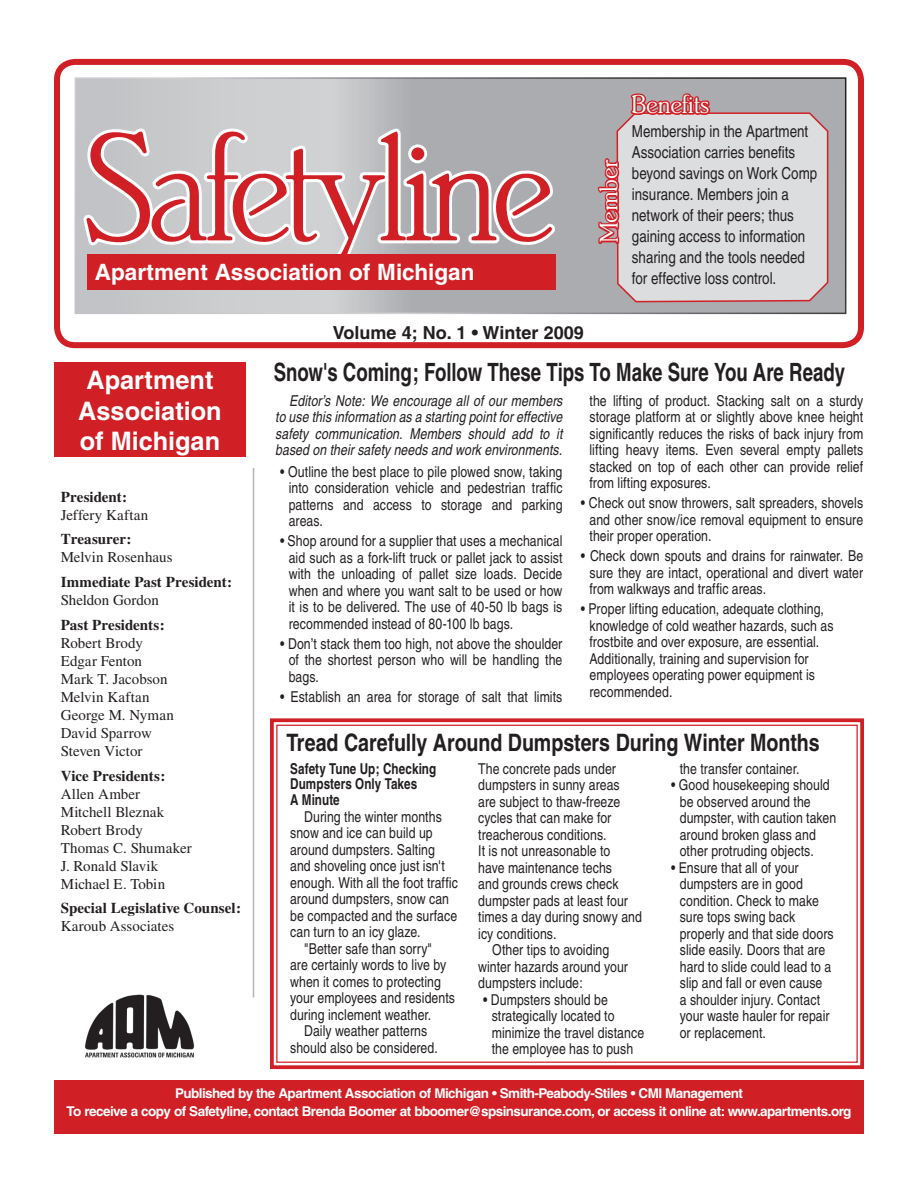
<style>
.page{position:relative;width:918px;height:1188px;background:#fff}
.page>*{position:absolute;margin:0;border:0;box-sizing:border-box;transform-origin:0 0}
.t1{font:300 142.5px "OBETH";letter-spacing:-.055em;color:#d02026}
.t2{font:700 condensed 25.5px/30.6px "Helvetica";color:#fff;text-align:center;scale:1.21 1}
.t3{font:700 condensed 25.2px "Helvetica";letter-spacing:-.005em;color:#231f20;scale:.9 1}
.t4{font:700 condensed 24px "Helvetica";letter-spacing:-.005em;color:#231f20}
.t5{font:300 24px "OBETH";letter-spacing:-.02em;color:#fff;scale:1.1 1}
.t6{font:700 22.5px "Helvetica";color:#fff}
.t7{font:700 18px "Helvetica";color:#231f20}
.t8{font:condensed 16.5px/21px "Helvetica";color:#231f20}
.t9{font:condensed 15px/16.5px "Helvetica";letter-spacing:.005em;color:#231f20;text-align:justify}
.t10{font:15px/18px "Times";color:#231f20}
.t11{font:italic condensed 15px/16.5px "Helvetica";letter-spacing:.005em;color:#231f20;text-align:justify}
.t12{font:700 15px "Times";color:#231f20}
.t13{font:700 condensed 15px/15px "Helvetica";letter-spacing:.005em;color:#231f20;scale:.95 1}
.t14{font:700 13.5px/18px "Helvetica";letter-spacing:-.04em;color:#fff;text-align:center}
</style>
<div class="page">
<svg style="left:270px;top:718px;width:594px;height:352px"></svg>
<div style="left:54px;top:1080px;width:810px;height:54px;background:#d02026"></div>
<div style="left:54px;top:362px;width:192px;height:95px;background:#d02026"></div>
<img style="left:85px;top:994px;width:110px;height:64px">
<hr style="left:253px;top:468px;width:1px;height:529px;background:#b6b7bb">
<div style="left:54px;top:59px;width:810px;height:289px;border:6px solid #d02026;border-radius:18px"></div>
<svg style="left:78px;top:80px;width:765px;height:231px;background:#b9b8bb"></svg>
<div style="left:75px;top:77px;width:771px;height:237px;border:2px solid #fff"></div>
<svg style="left:81px;top:123px;width:481px;height:154px"></svg>
<svg style="left:591px;top:77px;width:238px;height:226px;background:#cfc5c8"></svg>
<div style="left:87px;top:254px;width:468px;height:35px;background:#d02026"></div>
<h1 class="t1" style="left:84px;top:105px;width:473px">Safetyline</h1>
<h3 class="t6" style="left:95px;top:259px;width:381px">Apartment Association of Michigan</h3>
<h3 class="t5" style="left:595px;top:243px;width:78px;rotate:-90deg">Member</h3>
<h3 class="t5" style="left:631px;top:90px;width:73px">Benefits</h3>
<p class="t8" style="left:632px;top:121px;width:187px">Membership in the Apartment<br>Association carries benefits beyond savings on Work Comp insurance. Members join a network of their peers; thus gaining access to information sharing and the tools needed for effective loss control.</p>
<p class="t7" style="left:333px;top:322px;width:252px">Volume 4; No. 1 • Winter 2009</p>
<h2 class="t2" style="left:78px;top:364px;width:120px">Apartment<br>Association of Michigan</h2>
<p class="t12" style="left:61px;top:488px;width:68px">President:</p>
<p class="t10" style="left:61px;top:506px;width:89px">Jeffery Kaftan</p>
<p class="t12" style="left:61px;top:530px;width:72px">Treasurer:</p>
<p class="t10" style="left:61px;top:548px;width:113px">Melvin Rosenhaus</p>
<p class="t12" style="left:61px;top:573px;width:173px">Immediate Past President:</p>
<p class="t10" style="left:61px;top:591px;width:100px">Sheldon Gordon</p>
<p class="t12" style="left:61px;top:616px;width:105px">Past Presidents:</p>
<p class="t10" style="left:61px;top:634px;width:115px">Robert Brody<br>Edgar Fenton<br>Mark T. Jacobson<br>Melvin Kaftan<br>George M. Nyman<br>David Sparrow<br>Steven Victor</p>
<p class="t12" style="left:61px;top:767px;width:106px">Vice Presidents:</p>
<p class="t10" style="left:61px;top:785px;width:133px">Allen Amber<br>Mitchell Bleznak<br>Robert Brody<br>Thomas C. Shumaker<br>J. Ronald Slavik<br>Michael E. Tobin</p>
<p class="t12" style="left:61px;top:899px;width:182px">Special Legislative Counsel:</p>
<p class="t10" style="left:61px;top:917px;width:115px">Karoub Associates</p>
<h3 class="t3" style="left:274px;top:357px;width:636px">Snow's Coming; Follow These Tips To Make Sure You Are Ready</h3>
<p class="t11" style="left:275px;top:392px;width:289px;text-indent:14px">Editor’s Note: We encourage all of our members to use this information as a starting point for effective safety communication. Members should add to it based on their safety needs and work environments.</p>
<p class="t9" style="left:289px;top:463px;width:275px;text-indent:-9px">• Outline the best place to pile plowed snow, taking into consideration vehicle and pedestrian traffic patterns and access to storage and parking areas.</p>
<p class="t9" style="left:289px;top:532px;width:275px;text-indent:-9px">• Shop around for a supplier that uses a mechanical aid such as a fork-lift truck or pallet jack to assist with the unloading of pallet size loads. Decide when and where you want salt to be used or how it is to be delivered. The use of 40-50 lb bags is recommended instead of 80-100 lb bags.</p>
<p class="t9" style="left:289px;top:635px;width:275px;text-indent:-9px">• Don’t stack them too high, not above the shoulder of the shortest person who will be handling the bags.</p>
<p class="t9" style="left:280px;top:688px;width:284px">• Establish an area for storage of salt that limits</p>
<p class="t9" style="left:590px;top:392px;width:275px">the lifting of product. Stacking salt on a sturdy storage platform at or slightly above knee height significantly reduces the risks of back injury from lifting heavy items. Even several empty pallets stacked on top of each other can provide relief from lifting exposures.</p>
<p class="t9" style="left:590px;top:495px;width:275px;text-indent:-9px">• Check out snow throwers, salt spreaders, shovels and other snow/ice removal equipment to ensure their proper operation.</p>
<p class="t9" style="left:590px;top:548px;width:275px;text-indent:-9px">• Check down spouts and drains for rainwater. Be sure they are intact, operational and divert water from walkways and traffic areas.</p>
<p class="t9" style="left:590px;top:601px;width:246px;text-align:left;text-indent:-9px">• Proper lifting education, adequate clothing, knowledge of cold weather hazards, such as frostbite and over exposure, are essential.<br>Additionally, training and supervision for employees operating power equipment is recommended.</p>
<h3 class="t4" style="left:286px;top:728px;width:535px">Tread Carefully Around Dumpsters During Winter Months</h3>
<p class="t13" style="left:290px;top:761px;width:155px">Safety Tune Up; Checking<br>Dumpsters Only Takes</p>
<p class="t13" style="left:290px;top:792px;width:54px">A Minute</p>
<p class="t9" style="left:304px;top:808px;width:139px">During the winter months</p>
<p class="t9" style="left:290px;top:825px;width:144px">snow and ice can build up</p>
<p class="t9" style="left:290px;top:841px;width:146px">around dumpsters. Salting</p>
<p class="t9" style="left:290px;top:858px;width:156px">and shoveling once just isn't</p>
<p class="t9" style="left:290px;top:874px;width:169px">enough. With all the foot traffic</p>
<p class="t9" style="left:290px;top:891px;width:160px">around dumpsters, snow can</p>
<p class="t9" style="left:290px;top:907px;width:169px">be compacted and the surface</p>
<p class="t9" style="left:290px;top:924px;width:132px">can turn to an icy glaze.</p>
<p class="t9" style="left:304px;top:940px;width:129px">"Better safe than sorry"</p>
<p class="t9" style="left:290px;top:957px;width:158px">are certainly words to live by</p>
<p class="t9" style="left:290px;top:973px;width:152px">when it comes to protecting</p>
<p class="t9" style="left:290px;top:990px;width:166px">your employees and residents</p>
<p class="t9" style="left:290px;top:1006px;width:143px">during inclement weather.</p>
<p class="t9" style="left:304px;top:1023px;width:125px">Daily weather patterns</p>
<p class="t9" style="left:290px;top:1039px;width:149px">should also be considered.</p>
<p class="t9" style="left:680px;top:760px;width:121px">the transfer container.</p>
<p class="t9" style="left:680px;top:777px;width:158px;text-align:left;text-indent:-9px">• Good housekeeping should be observed around the dumpster, with caution taken around broken glass and other protruding objects.</p>
<p class="t9" style="left:680px;top:859px;width:155px;text-align:left;text-indent:-9px">• Ensure that all of your dumpsters are in good condition. Check to make sure tops swing back properly and that side doors slide easily. Doors that are hard to slide could lead to a slip and fall or even cause<br>a shoulder injury. Contact your waste hauler for repair or replacement.</p>
<p class="t9" style="left:478px;top:760px;width:139px">The concrete pads under</p>
<p class="t9" style="left:478px;top:777px;width:143px">dumpsters in sunny areas</p>
<p class="t9" style="left:478px;top:793px;width:143px">are subject to thaw-freeze</p>
<p class="t9" style="left:478px;top:810px;width:135px">cycles that can make for</p>
<p class="t9" style="left:478px;top:826px;width:130px">treacherous conditions.</p>
<p class="t9" style="left:478px;top:843px;width:134px">It is not unreasonable to</p>
<p class="t9" style="left:478px;top:859px;width:135px">have maintenance techs</p>
<p class="t9" style="left:478px;top:876px;width:142px">and grounds crews check</p>
<p class="t9" style="left:478px;top:892px;width:151px">dumpster pads at least four</p>
<p class="t9" style="left:478px;top:909px;width:165px">times a day during snowy and</p>
<p class="t9" style="left:478px;top:925px;width:80px">icy conditions.</p>
<p class="t9" style="left:492px;top:942px;width:118px">Other tips to avoiding</p>
<p class="t9" style="left:478px;top:958px;width:151px">winter hazards around your</p>
<p class="t9" style="left:478px;top:975px;width:106px">dumpsters include:</p>
<p class="t9" style="left:492px;top:991px;width:154px;text-align:left;text-indent:-9px">• Dumpsters should be strategically located to minimize the travel distance the employee has to push</p>
<p class="t14" style="left:66px;top:1084px;width:787px">Published by the Apartment Association of Michigan • Smith-Peabody-Stiles • CMI Management<br>To receive a copy of Safetyline, contact Brenda Boomer at bboomer@spsinsurance.com, or access it online at: www.apartments.org</p>
</div>
